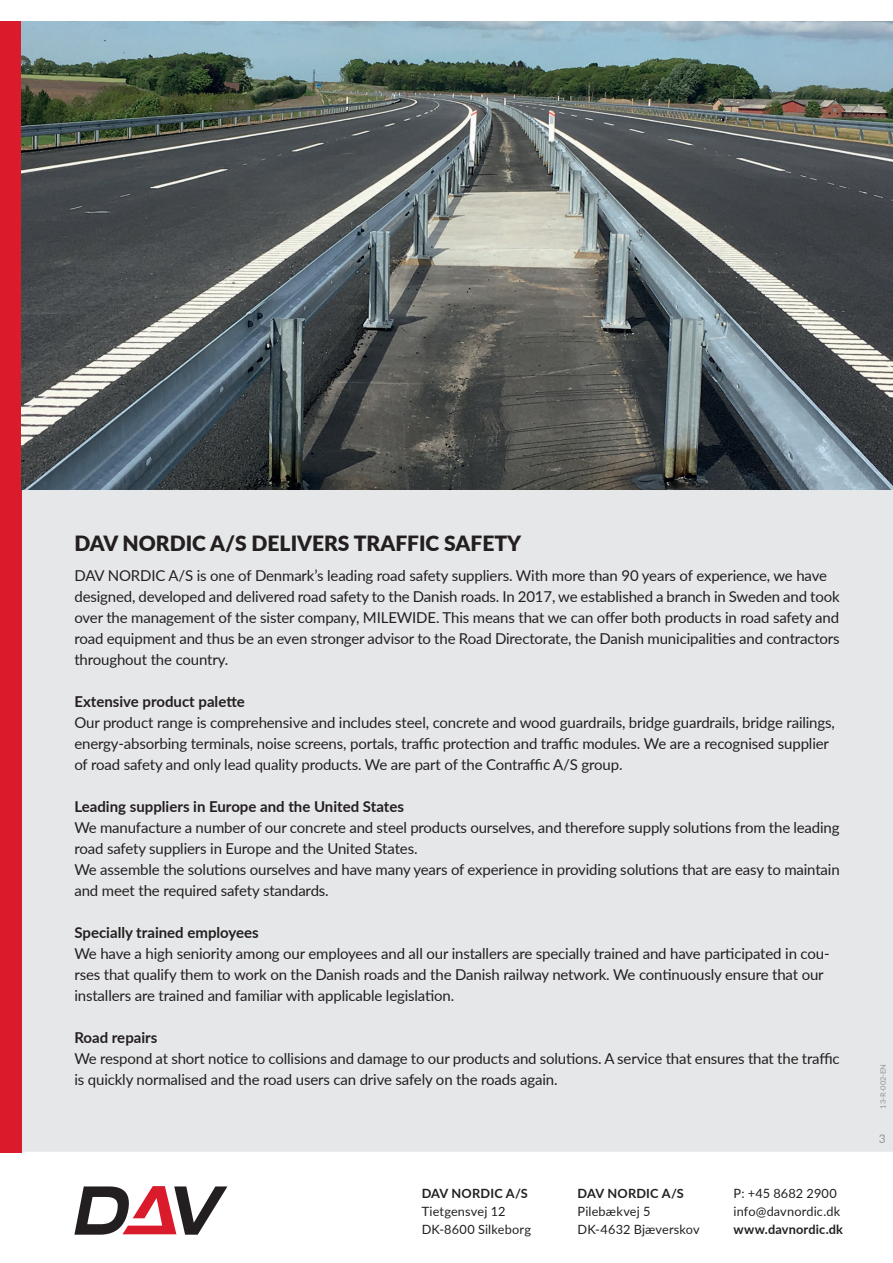
<style>
.page{position:relative;width:893px;height:1263px;background:#fff}
.page>*{position:absolute;margin:0;border:0;box-sizing:border-box;transform-origin:0 0}
.Ov{font:900 21px "Lato";color:#231f20}
.Br{font:15px/21px "Lato";letter-spacing:-.01em;color:#231f20}
.mr{font:700 15px "Lato";color:#231f20}
.t1{font:12.75px/18px "Lato";letter-spacing:.01em;color:#231f20}
.t2{font:700 12.75px "Lato";letter-spacing:.015em;color:#231f20}
.t3{font:12px "Lato";color:#939598}
.Illusstrations_micro{font:7.5px "Lato";color:#939598}
</style>
<div class="page">
<div style="left:21px;top:489px;width:872px;height:663px;background:#e6e7e9"></div>
<div style="left:0;top:21px;width:21px;height:1131px;background:#da1b2b"></div>
<svg style="left:74px;top:1186px;width:153px;height:49px"></svg>
<img style="left:21px;top:21px;width:872px;height:468px">
<p class="Ov" style="left:74px;top:527px;width:448px">DAV NORDIC A/S DELIVERS TRAFFIC SAFETY</p>
<p class="Br" style="left:74px;top:564px;width:767px">DAV NORDIC A/S is one of Denmark’s leading road safety suppliers. With more than 90 years of experience, we have designed, developed and delivered road safety to the Danish roads. In 2017, we established a branch in Sweden and took over the management of the sister company, MILEWIDE. This means that we can offer both products in road safety and road equipment and thus be an even stronger advisor to the Road Directorate, the Danish municipalities and contractors throughout the country.</p>
<p class="mr" style="left:74px;top:690px;width:172px">Extensive product palette</p>
<p class="Br" style="left:74px;top:711px;width:762px">Our product range is comprehensive and includes steel, concrete and wood guardrails, bridge guardrails, bridge railings, energy-absorbing terminals, noise screens, portals, traffic protection and traffic modules. We are a recognised supplier of road safety and only lead quality products. We are part of the Contraffic A/S group.</p>
<p class="mr" style="left:74px;top:795px;width:331px">Leading suppliers in Europe and the United States</p>
<p class="Br" style="left:74px;top:816px;width:767px">We manufacture a number of our concrete and steel products ourselves, and therefore supply solutions from the leading road safety suppliers in Europe and the United States.</p>
<p class="Br" style="left:74px;top:858px;width:767px">We assemble the solutions ourselves and have many years of experience in providing solutions that are easy to maintain and meet the required safety standards.</p>
<p class="mr" style="left:74px;top:921px;width:186px">Specially trained employees</p>
<p class="Br" style="left:74px;top:942px;width:757px">We have a high seniority among our employees and all our installers are specially trained and have participated in cou&shy;rses that qualify them to work on the Danish roads and the Danish railway network. We continuously ensure that our installers are trained and familiar with applicable legislation.</p>
<p class="mr" style="left:74px;top:1026px;width:85px">Road repairs</p>
<p class="Br" style="left:74px;top:1047px;width:767px">We respond at short notice to collisions and damage to our products and solutions. A service that ensures that the traffic is quickly normalised and the road users can drive safely on the roads again.</p>
<p class="t2" style="left:422px;top:1184px;width:108px">DAV NORDIC A/S</p>
<p class="t1" style="left:422px;top:1201px;width:111px">Tietgensvej 12<br>DK-8600 Silkeborg</p>
<p class="t2" style="left:578px;top:1184px;width:108px">DAV NORDIC A/S</p>
<p class="t1" style="left:578px;top:1201px;width:124px">Pilebækvej 5<br>DK-4632 Bjæverskov</p>
<p class="t1" style="left:733px;top:1183px;width:108px">P: +45 8682 2900 info@davnordic.dk</p>
<p class="t2" style="left:733px;top:1220px;width:111px">www.davnordic.dk</p>
<p class="t1" style="left:733px;top:1183px;width:9px">T</p>
<p class="Illusstrations_micro" style="left:878px;top:1108px;width:46px;rotate:-90deg">13-R-002-EN</p>
<p class="t3" style="left:879px;top:1130px;width:8px">3</p>
</div>
